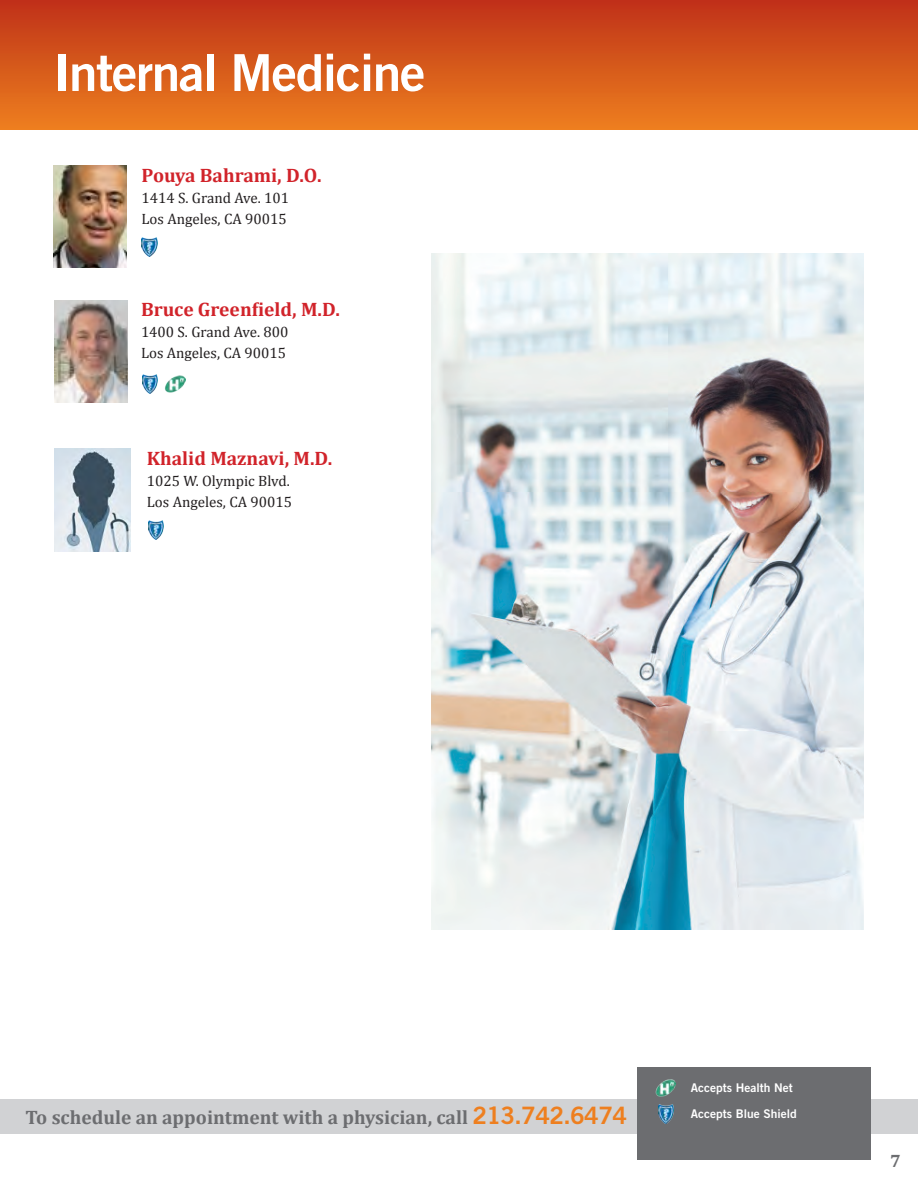
<style>
.page{position:relative;width:918px;height:1188px;background:#fff}
.page>*{position:absolute;margin:0;border:0;box-sizing:border-box;transform-origin:0 0}
.t1{font:51px "Trade Gothic LT Std Bd 2";letter-spacing:-.025em;color:#fff}
.t2{font:700 19.5px "Cambria";color:#d1232a}
.t3{font:700 19.5px "Cambria";color:#6c6d70}
.t4{font:700 18px "Cambria";color:#6c6d70}
.t5{font:15px "Cambria";color:#231f20}
.t6{font:12px "Trade Gothic LT Std Bd 2";color:#fff}
.s1{font-family:"Trade Gothic LT Std Bd 2";font-weight:400;font-size:24px;color:#ee7f1f}
</style>
<div class="page">
<div style="left:0;top:1099px;width:918px;height:35px;background:#d1d2d4"></div>
<div style="left:638px;top:1067px;width:233px;height:93px;background:#6c6d70"></div>
<img style="left:656px;top:1079px;width:20px;height:18px">
<img style="left:658px;top:1104px;width:16px;height:19px">
<div style="left:0;top:0;width:918px;height:130px;background:linear-gradient(to bottom,#bf3119,#ed7f1f)"></div>
<img style="left:142px;top:237px;width:15px;height:20px">
<img style="left:53px;top:166px;width:74px;height:102px">
<img style="left:54px;top:300px;width:74px;height:102px">
<img style="left:142px;top:374px;width:16px;height:19px">
<img style="left:165px;top:375px;width:20px;height:18px">
<img style="left:148px;top:520px;width:16px;height:19px">
<img style="left:432px;top:254px;width:432px;height:675px">
<img style="left:54px;top:449px;width:77px;height:103px">
<p class="t1" style="left:53px;top:41px;width:374px">Internal Medicine</p>
<p class="t2" style="left:142px;top:162px;width:181px">Pouya Bahrami, D.O.</p>
<p class="t5" style="left:142px;top:189px;width:149px">1414 S. Grand Ave. 101</p>
<p class="t5" style="left:142px;top:210px;width:147px">Los Angeles, CA 90015</p>
<p class="t2" style="left:141px;top:295px;width:200px">Bruce Greenfield, M.D.</p>
<p class="t5" style="left:141px;top:323px;width:149px">1400 S. Grand Ave. 800</p>
<p class="t5" style="left:141px;top:344px;width:147px">Los Angeles, CA 90015</p>
<p class="t2" style="left:147px;top:445px;width:187px">Khalid Maznavi, M.D.</p>
<p class="t5" style="left:147px;top:472px;width:144px">1025 W. Olympic Blvd.</p>
<p class="t5" style="left:147px;top:493px;width:147px">Los Angeles, CA 90015</p>
<p class="t3" style="left:26px;top:1104px;width:603px">To schedule an appointment with a physician, call <span class="s1">213.742.6474</span></p>
<p class="t6" style="left:691px;top:1080px;width:103px">Accepts Health Net</p>
<p class="t6" style="left:691px;top:1106px;width:108px">Accepts Blue Shield</p>
<p class="t4" style="left:890px;top:1148px;width:12px">7</p>
</div>
